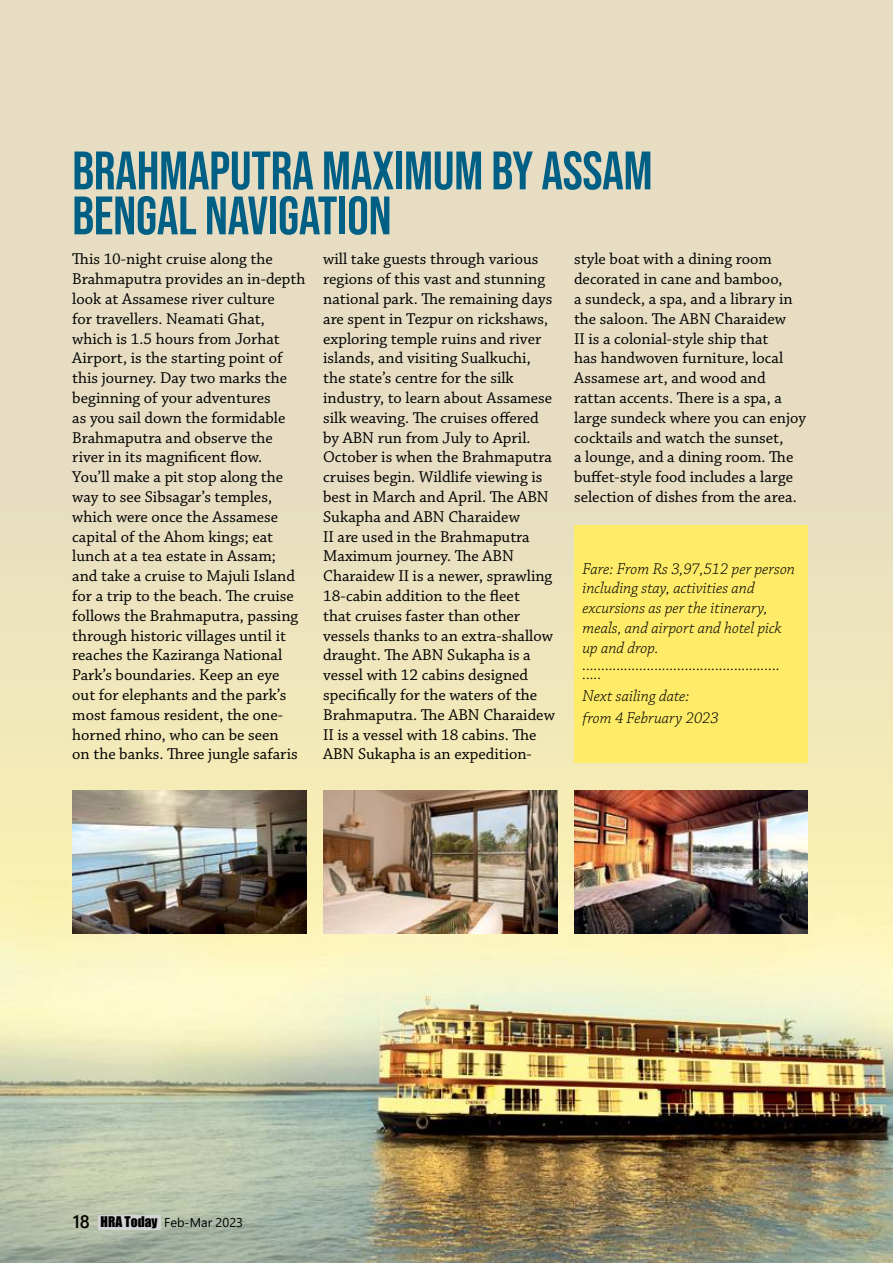
<style>
.page{position:relative;width:893px;height:1263px;background:#fff}
.page>*{position:absolute;margin:0;border:0;box-sizing:border-box;transform-origin:0 0}
.t1{font:54px/45px "Bebas Neue";letter-spacing:-.005em;color:#005f84}
.t2{font:16.5px/19.8px "Chaparral Pro";color:#000}
.t3{font:italic 300 16.5px/19.8px "Chaparral Pro";color:#000}
.t4{font:12.75px "Segoe UI";color:#000}
.s1{font-weight:600;font-size:18px}
.s2{font-family:"Impact";font-size:13.5px}
</style>
<div class="page">
<img style="left:0;top:880px;width:893px;height:383px">
<div style="left:0;top:0;width:893px;height:880px;background:linear-gradient(to right,#e9e0c0,#e8dfc1)"></div>
<div style="left:574px;top:525px;width:234px;height:237px;background:#feeb68"></div>
<img style="left:72px;top:790px;width:234px;height:143px">
<img style="left:323px;top:790px;width:234px;height:143px">
<img style="left:574px;top:790px;width:234px;height:143px">
<div style="left:99px;top:1215px;width:62px;height:14px;background:#d1d3d4"></div>
<h1 class="t1" style="left:72px;top:148px;width:582px">BRAHMAPUTRA MAXIMUM BY ASSAM<br>BENGAL NAVIGATION</h1>
<p class="t2" style="left:72px;top:250px;width:235px">This 10-night cruise along the<br>Brahmaputra provides an in-depth look at Assamese river culture<br>for travellers. Neamati Ghat, which is 1.5 hours from Jorhat<br>Airport, is the starting point of this journey. Day two marks the beginning of your adventures<br>as you sail down the formidable<br>Brahmaputra and observe the river in its magnificent flow.<br>You’ll make a pit stop along the way to see Sibsagar’s temples, which were once the Assamese capital of the Ahom kings; eat lunch at a tea estate in Assam;<br>and take a cruise to Majuli Island for a trip to the beach. The cruise follows the Brahmaputra, passing through historic villages until it reaches the Kaziranga National<br>Park’s boundaries. Keep an eye out for elephants and the park’s most famous resident, the one&shy;horned rhino, who can be seen<br>on the banks. Three jungle safaris</p>
<p class="t2" style="left:323px;top:250px;width:233px">will take guests through various regions of this vast and stunning national park. The remaining days are spent in Tezpur on rickshaws, exploring temple ruins and river islands, and visiting Sualkuchi, the state’s centre for the silk industry, to learn about Assamese silk weaving. The cruises offered by ABN run from July to April.<br>October is when the Brahmaputra cruises begin. Wildlife viewing is best in March and April. The ABN<br>Sukapha and ABN Charaidew<br>II are used in the Brahmaputra<br>Maximum journey. The ABN<br>Charaidew II is a newer, sprawling<br>18-cabin addition to the fleet<br>that cruises faster than other vessels thanks to an extra-shallow draught. The ABN Sukapha is a vessel with 12 cabins designed specifically for the waters of the<br>Brahmaputra. The ABN Charaidew<br>II is a vessel with 18 cabins. The<br>ABN Sukapha is an expedition-</p>
<p class="t2" style="left:574px;top:250px;width:233px">style boat with a dining room decorated in cane and bamboo,<br>a sundeck, a spa, and a library in the saloon. The ABN Charaidew<br>II is a colonial-style ship that<br>has handwoven furniture, local<br>Assamese art, and wood and rattan accents. There is a spa, a large sundeck where you can enjoy cocktails and watch the sunset,<br>a lounge, and a dining room. The buffet-style food includes a large selection of dishes from the area.</p>
<p class="t3" style="left:583px;top:559px;width:214px">Fare: From Rs 3,97,512 per person including stay, activities and excursions as per the itinerary, meals, and airport and hotel pick up and drop.</p>
<p class="t3" style="left:583px;top:656px;width:199px">....................................................</p>
<p class="t3" style="left:583px;top:664px;width:138px;line-height:22px">.....<br>Next sailing date: from 4 February 2023</p>
<p class="t4" style="left:73px;top:1210px;width:172px"><span class="s1">18</span> <span class="s2">HRA Today</span> Feb-Mar 2023</p>
</div>
